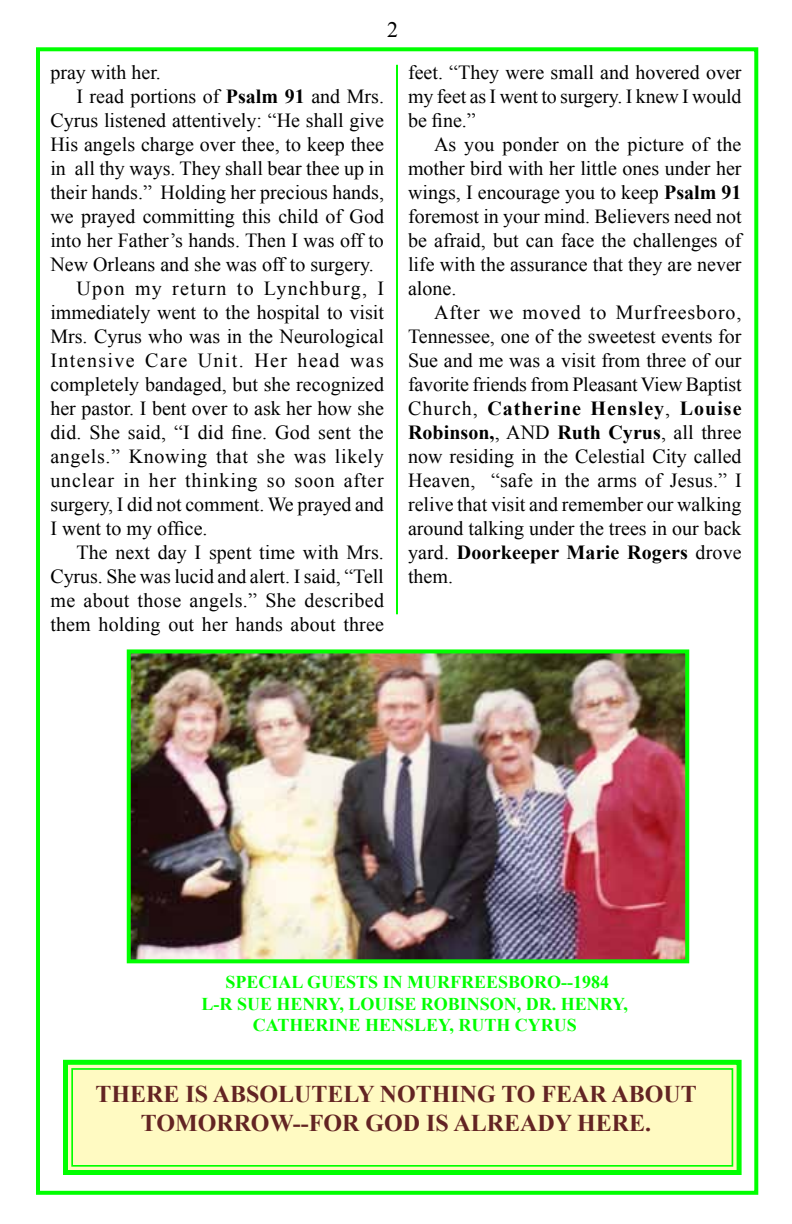
<style>
.page{position:relative;width:792px;height:1224px;background:#fff}
.page>*{position:absolute;margin:0;border:0;box-sizing:border-box;transform-origin:0 0}
.t1{font:700 24px/28.8px "Times New Roman";color:#632423;text-align:center}
.t2{font:22px "Times New Roman";color:#000}
.t3{font:20px/24px "Times New Roman";color:#000;text-align:justify}
.t4{font:20px "Times New Roman";letter-spacing:.02em;color:#000}
.t5{font:20px "Times New Roman";letter-spacing:.035em;color:#000}
.t6{font:20px "Times New Roman";letter-spacing:.04em;color:#000}
.t7{font:20px "Times New Roman";letter-spacing:.07em;color:#000}
.t8{font:20px "Times New Roman";letter-spacing:.065em;color:#000}
.t9{font:700 18px/21.6px "Times New Roman";color:#0f0;text-align:center}
.s1{font-weight:700}
</style>
<div class="page">
<div style="left:36px;top:47px;width:722px;height:1148px;border:4px solid #0f0"></div>
<svg style="left:63px;top:1059px;width:679px;height:116px;background:#e4faae"></svg>
<div style="left:71px;top:1068px;width:662px;height:99px;border:2px solid #0f0"></div>
<img style="left:132px;top:654px;width:552px;height:304px">
<div style="left:127px;top:649px;width:562px;height:314px;border:4px solid #0f0"></div>
<hr style="left:396px;top:65px;width:2px;height:549px;background:#0f0">
<p class="t2" style="left:387px;top:15px;width:12px">2</p>
<p class="t3" style="left:50px;top:60px;width:112px">pray with her.</p>
<p class="t3" style="left:76px;top:84px;width:309px">I read portions of <span class="s1">Psalm 91</span> and Mrs.</p>
<p class="t3" style="left:50px;top:108px;width:335px">Cyrus listened attentively: “He shall give</p>
<p class="t3" style="left:50px;top:132px;width:335px">His angels charge over thee, to keep thee</p>
<p class="t3" style="left:50px;top:156px;width:335px">in all thy ways. They shall bear thee up in</p>
<p class="t3" style="left:50px;top:180px;width:335px">their hands.” Holding her precious hands,</p>
<p class="t3" style="left:50px;top:204px;width:335px">we prayed committing this child of God</p>
<p class="t3" style="left:50px;top:228px;width:335px">into her Father’s hands. Then I was off to</p>
<p class="t3" style="left:50px;top:252px;width:325px">New Orleans and she was off to surgery.</p>
<p class="t8" style="left:76px;top:275px;width:309px">Upon my return to Lynchburg, I</p>
<p class="t3" style="left:50px;top:300px;width:335px">immediately went to the hospital to visit</p>
<p class="t3" style="left:50px;top:324px;width:335px">Mrs. Cyrus who was in the Neurological</p>
<p class="t7" style="left:50px;top:347px;width:335px">Intensive Care Unit. Her head was</p>
<p class="t3" style="left:50px;top:372px;width:335px">completely bandaged, but she recognized</p>
<p class="t3" style="left:50px;top:396px;width:335px">her pastor. I bent over to ask her how she</p>
<p class="t3" style="left:50px;top:420px;width:335px">did. She said, “I did fine. God sent the</p>
<p class="t5" style="left:50px;top:443px;width:335px">angels.” Knowing that she was likely</p>
<p class="t6" style="left:50px;top:467px;width:335px">unclear in her thinking so soon after</p>
<p class="t3" style="left:50px;top:492px;width:335px">surgery, I did not comment. We prayed and</p>
<p class="t3" style="left:50px;top:516px;width:159px">I went to my office.</p>
<p class="t3" style="left:76px;top:540px;width:309px">The next day I spent time with Mrs.</p>
<p class="t3" style="left:50px;top:564px;width:335px">Cyrus. She was lucid and alert. I said, “Tell</p>
<p class="t4" style="left:50px;top:587px;width:335px">me about those angels.” She described</p>
<p class="t3" style="left:50px;top:612px;width:335px">them holding out her hands about three</p>
<p class="t3" style="left:408px;top:60px;width:335px">feet. “They were small and hovered over my feet as I went to surgery. I knew I would be fine.”</p>
<p class="t3" style="left:408px;top:132px;width:335px;text-indent:26px">As you ponder on the picture of the mother bird with her little ones under her wings, I encourage you to keep <span class="s1">Psalm 91 </span>foremost in your mind. Believers need not be afraid, but can face the challenges of life with the assurance that they are never alone.</p>
<p class="t3" style="left:408px;top:300px;width:335px;text-indent:26px">After we moved to Murfreesboro, Tennessee, one of the sweetest events for Sue and me was a visit from three of our favorite friends from Pleasant View Baptist Church, <span class="s1">Catherine Hensley</span>, <span class="s1">Louise Robinson,</span>, AND <span class="s1">Ruth Cyrus</span>, all three now residing in the Celestial City called Heaven, “safe in the arms of Jesus.” I relive that visit and remember our walking around talking under the trees in our back yard. <span class="s1">Doorkeeper Marie Rogers</span> drove them.</p>
<p class="t9" style="left:202px;top:971px;width:428px">SPECIAL GUESTS IN MURFREESBORO--1984<br>L-R SUE HENRY, LOUISE ROBINSON, DR. HENRY,<br>CATHERINE HENSLEY, RUTH CYRUS</p>
<p class="t1" style="left:95px;top:1079px;width:603px">THERE IS ABSOLUTELY NOTHING TO FEAR ABOUT<br>TOMORROW--FOR GOD IS ALREADY HERE.</p>
</div>
